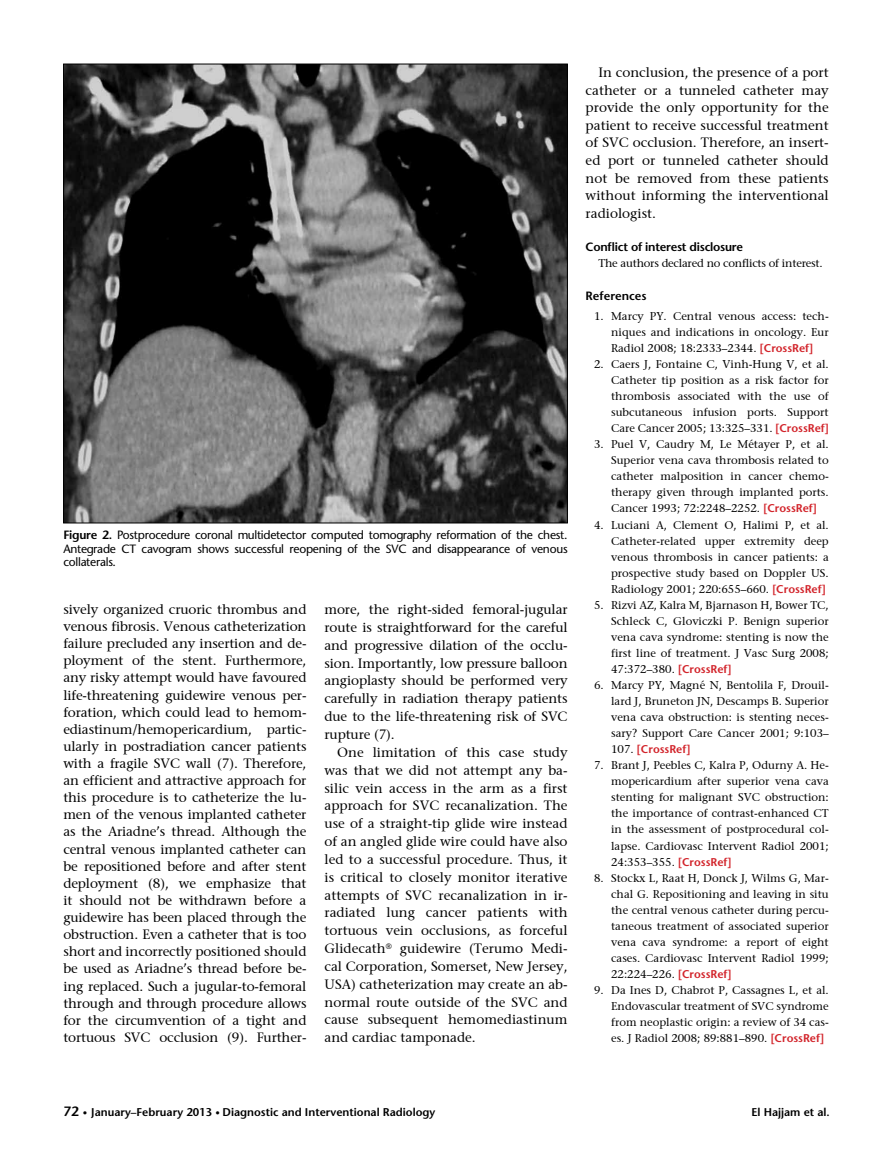
<style>
.page{position:relative;width:893px;height:1170px;background:#fff}
.page>*{position:absolute;margin:0;border:0;box-sizing:border-box;transform-origin:0 0}
.t1{font:13.5px/17.1px "Stone Serif";letter-spacing:-.005em;color:#000;text-align:justify}
.t2{font:12px/13.5px "Stone Sans Normal Tr";letter-spacing:-.02em;color:#000;text-align:justify}
.t3{font:600 12px "Stone Sans Std";letter-spacing:-.02em;color:#000}
.t4{font:600 12px "Stone Sans Std";color:#000}
.t5{font:11.25px/16px "Stone Serif";color:#000;text-align:justify}
.t6{font:600 11.25px "Stone Sans Std";color:#000}
.t7{font:11.25px "Stone Serif";letter-spacing:-.02em;color:#000}
.t8{font:600 11.25px "Stone Sans Std";color:#d2232a}
.s1{font-family:"Stone Sans Std";font-weight:600}
.s2{font-family:"Stone Sans Std";font-weight:600;color:#d2232a}
.s3{font-family:"Stone Serif";font-weight:400;color:#000}
.s4{font-size:13.5px}
.s5{font-family:"Stone Sans Normal Tr";font-weight:400;font-size:9px}
</style>
<div class="page">
<img style="left:65px;top:66px;width:501px;height:455px">
<p class="t2" style="left:63px;top:528px;width:506px"><span class="s1">Figure 2.</span> Postprocedure coronal multidetector computed tomography reformation of the chest.<br>Antegrade CT cavogram shows successful reopening of the SVC and disappearance of venous collaterals.</p>
<p class="t1" style="left:63px;top:600px;width:245px">sively organized cruoric thrombus and venous fibrosis. Venous catheterization failure precluded any insertion and de&shy;ployment of the stent. Furthermore, any risky attempt would have favoured life-threatening guidewire venous per&shy;foration, which could lead to hemom&shy;ediastinum/hemopericardium, partic&shy;ularly in postradiation cancer patients with a fragile SVC wall (7). Therefore, an efficient and attractive approach for this procedure is to catheterize the lu&shy;men of the venous implanted catheter as the Ariadne’s thread. Although the central venous implanted catheter can be repositioned before and after stent deployment (8), we emphasize that it should not be withdrawn before a guidewire has been placed through the obstruction. Even a catheter that is too short and incorrectly positioned should be used as Ariadne’s thread before be&shy;ing replaced. Such a jugular-to-femoral through and through procedure allows for the circumvention of a tight and tortuous SVC occlusion (9). Further-</p>
<p class="t1" style="left:324px;top:600px;width:245px;line-height:17.9px">more, the right-sided femoral-jugular route is straightforward for the careful and progressive dilation of the occlu&shy;sion. Importantly, low pressure balloon angioplasty should be performed very carefully in radiation therapy patients due to the life-threatening risk of SVC rupture (7).</p>
<p class="t1" style="left:324px;top:742px;width:245px;line-height:17.9px;text-indent:13px">One limitation of this case study was that we did not attempt any ba&shy;silic vein access in the arm as a first approach for SVC recanalization. The use of a straight-tip glide wire instead of an angled glide wire could have also led to a successful procedure. Thus, it is critical to closely monitor iterative attempts of SVC recanalization in ir&shy;radiated lung cancer patients with tortuous vein occlusions, as forceful Glidecath<sup>®</sup> guidewire (Terumo Medi&shy;cal Corporation, Somerset, New Jersey, USA) catheterization may create an ab&shy;normal route outside of the SVC and cause subsequent hemomediastinum and cardiac tamponade.</p>
<p class="t1" style="left:586px;top:63px;width:245px;line-height:17.5px;text-indent:13px">In conclusion, the presence of a port catheter or a tunneled catheter may provide the only opportunity for the patient to receive successful treatment of SVC occlusion. Therefore, an insert&shy;ed port or tunneled catheter should not be removed from these patients without informing the interventional radiologist.</p>
<p class="t3" style="left:586px;top:240px;width:159px">Conflict of interest disclosure</p>
<p class="t7" style="left:598px;top:256px;width:226px">The authors declared no conflicts of interest.</p>
<p class="t4" style="left:586px;top:288px;width:62px">References</p>
<p class="t5" style="left:611px;top:307px;width:219px;text-indent:-17px">1. Marcy PY. Central venous access: tech&shy;niques and indications in oncology. Eur Radiol 2008; 18:2333–2344. <span class="s2">[CrossRef]</span></p>
<p class="t5" style="left:611px;top:356px;width:219px;text-indent:-17px">2. Caers J, Fontaine C, Vinh-Hung V, et al.<br>Catheter tip position as a risk factor for thrombosis associated with the use of subcutaneous infusion ports. Support Care Cancer 2005; 13:325–331. <span class="s2">[CrossRef]</span></p>
<p class="t5" style="left:611px;top:436px;width:219px;text-indent:-17px">3. Puel V, Caudry M, Le Métayer P, et al.<br>Superior vena cava thrombosis related to catheter malposition in cancer chemo&shy;therapy given through implanted ports.<br>Cancer 1993; 72:2248–2252. <span class="s2">[CrossRef]</span></p>
<p class="t5" style="left:611px;top:516px;width:219px;text-indent:-17px">4. Luciani A, Clement O, Halimi P, et al.<br>Catheter-related upper extremity deep venous thrombosis in cancer patients: a prospective study based on Doppler US.<br>Radiology 2001; 220:655–660. <span class="s2">[CrossRef]</span></p>
<p class="t5" style="left:611px;top:596px;width:219px;text-indent:-17px">5. Rizvi AZ, Kalra M, Bjarnason H, Bower TC, Schleck C, Gloviczki P. Benign superior vena cava syndrome: stenting is now the first line of treatment. J Vasc Surg 2008; 47:372–380. <span class="s2">[CrossRef]</span></p>
<p class="t5" style="left:611px;top:676px;width:219px;text-indent:-17px">6. Marcy PY, Magné N, Bentolila F, Drouil&shy;lard J, Bruneton JN, Descamps B. Superior vena cava obstruction: is stenting neces&shy;sary? Support Care Cancer 2001; 9:103–</p>
<p class="t8" style="left:611px;top:742px;width:81px"><span class="s3">107.</span> [CrossRef]</p>
<p class="t5" style="left:611px;top:757px;width:219px;text-indent:-17px">7. Brant J, Peebles C, Kalra P, Odurny A. He&shy;mopericardium after superior vena cava stenting for malignant SVC obstruction: the importance of contrast-enhanced CT in the assessment of postprocedural col&shy;lapse. Cardiovasc Intervent Radiol 2001; 24:353–355. <span class="s2">[CrossRef]</span></p>
<p class="t5" style="left:611px;top:869px;width:219px;text-indent:-17px">8. Stockx L, Raat H, Donck J, Wilms G, Mar&shy;chal G. Repositioning and leaving in situ the central venous catheter during percu&shy;taneous treatment of associated superior vena cava syndrome: a report of eight cases. Cardiovasc Intervent Radiol 1999; 22:224–226. <span class="s2">[CrossRef]</span></p>
<p class="t5" style="left:611px;top:981px;width:219px;text-indent:-17px">9. Da Ines D, Chabrot P, Cassagnes L, et al.<br>Endovascular treatment of SVC syndrome from neoplastic origin: a review of 34 cas&shy;es. J Radiol 2008; 89:881–890. <span class="s2">[CrossRef]</span></p>
<p class="t6" style="left:64px;top:1105px;width:373px"><span class="s4">72</span> <span class="s5">•</span> January–February 2013 <span class="s5">•</span> Diagnostic and Interventional Radiology</p>
<p class="t6" style="left:751px;top:1105px;width:80px">El Hajjam et al.</p>
</div>
